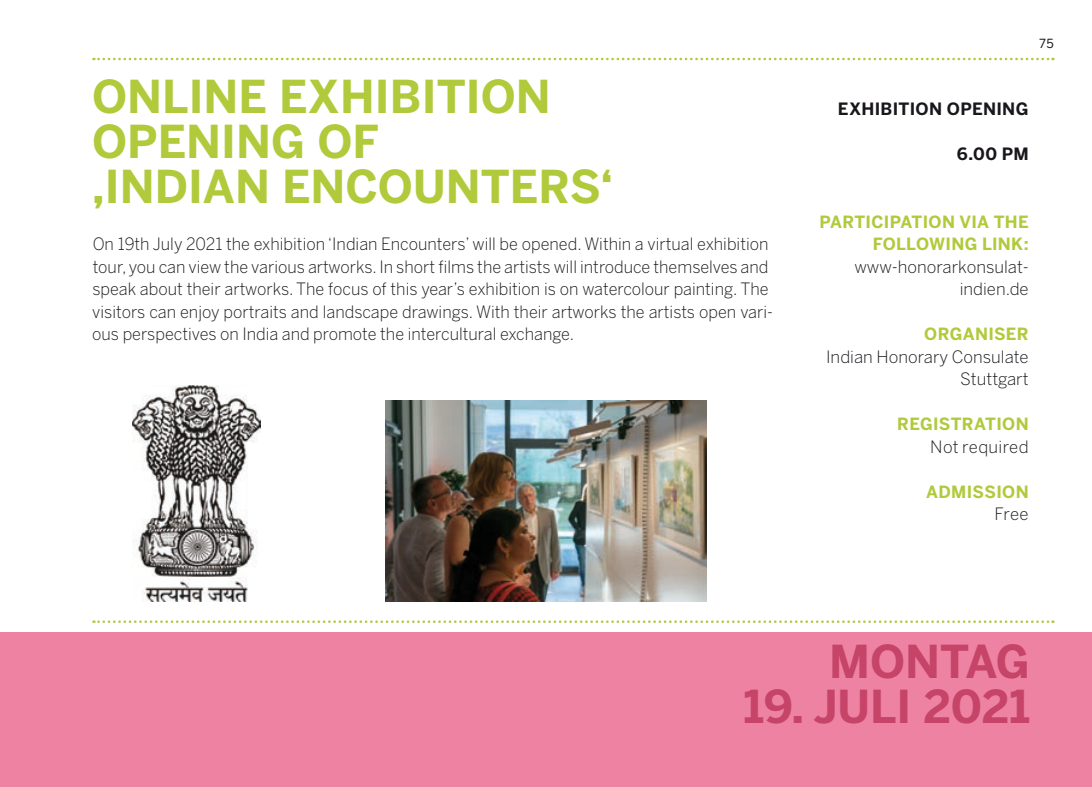
<style>
.page{position:relative;width:1092px;height:787px;background:#fff}
.page>*{position:absolute;margin:0;border:0;box-sizing:border-box;transform-origin:0 0}
.t1{font:700 45px/45px "Benton Sans";color:#b0ca3b}
.t2{font:700 45px "Benton Sans";color:#c54468}
.t3{font:300 17px/22.5px "Benton Sans";color:#1a171c;text-align:right}
.t4{font:700 17px "Benton Sans";letter-spacing:.02em;color:#1a171c}
.t5{font:700 16.75px/22.5px "Benton Sans";letter-spacing:.015em;color:#b0ca3b;text-align:right}
.t6{font:12.5px "Benton Sans";color:#1a171c}
</style>
<div class="page">
<div style="left:0;top:633px;width:1091px;height:154px;background:#ed82a2"></div>
<img style="left:386px;top:400px;width:320px;height:202px">
<svg style="left:93px;top:620px;width:960px;height:3px"></svg>
<svg style="left:93px;top:58px;width:960px;height:2px"></svg>
<img style="left:132px;top:385px;width:128px;height:217px">
<h1 class="t1" style="left:92px;top:73px;width:522px">ONLINE EXHIBITION<br>OPENING OF<br>‚INDIAN ENCOUNTERS‘</h1>
<p class="t3" style="left:92px;top:233px;width:682px;text-align:left">On 19th July 2021 the exhibition ‘Indian Encounters’ will be opened. Within a virtual exhibition tour, you can view the various artworks. In short films the artists will introduce themselves and speak about their artworks. The focus of this year’s exhibition is on watercolour painting. The visitors can enjoy portraits and landscape drawings. With their artworks the artists open vari&shy;ous perspectives on India and promote the intercultural exchange.</p>
<p class="t6" style="left:1039px;top:36px;width:16px">75</p>
<p class="t4" style="left:837px;top:99px;width:192px">EXHIBITION OPENING</p>
<p class="t4" style="left:956px;top:144px;width:73px">6.00 PM</p>
<p class="t5" style="left:819px;top:210px;width:211px">PARTICIPATION VIA THE<br>FOLLOWING LINK:</p>
<p class="t3" style="left:854px;top:255px;width:176px">www-honorarkonsulat&shy;indien.de</p>
<p class="t5" style="left:924px;top:323px;width:106px">ORGANISER</p>
<p class="t3" style="left:826px;top:345px;width:204px">Indian Honorary Consulate<br>Stuttgart</p>
<p class="t5" style="left:897px;top:413px;width:133px">REGISTRATION</p>
<p class="t3" style="left:930px;top:435px;width:100px">Not required</p>
<p class="t5" style="left:926px;top:480px;width:104px">ADMISSION</p>
<p class="t3" style="left:994px;top:503px;width:36px">Free</p>
<h1 class="t2" style="left:829px;top:635px;width:202px">MONTAG</h1>
<h1 class="t2" style="left:743px;top:680px;width:288px">19. JULI 2021</h1>
</div>
